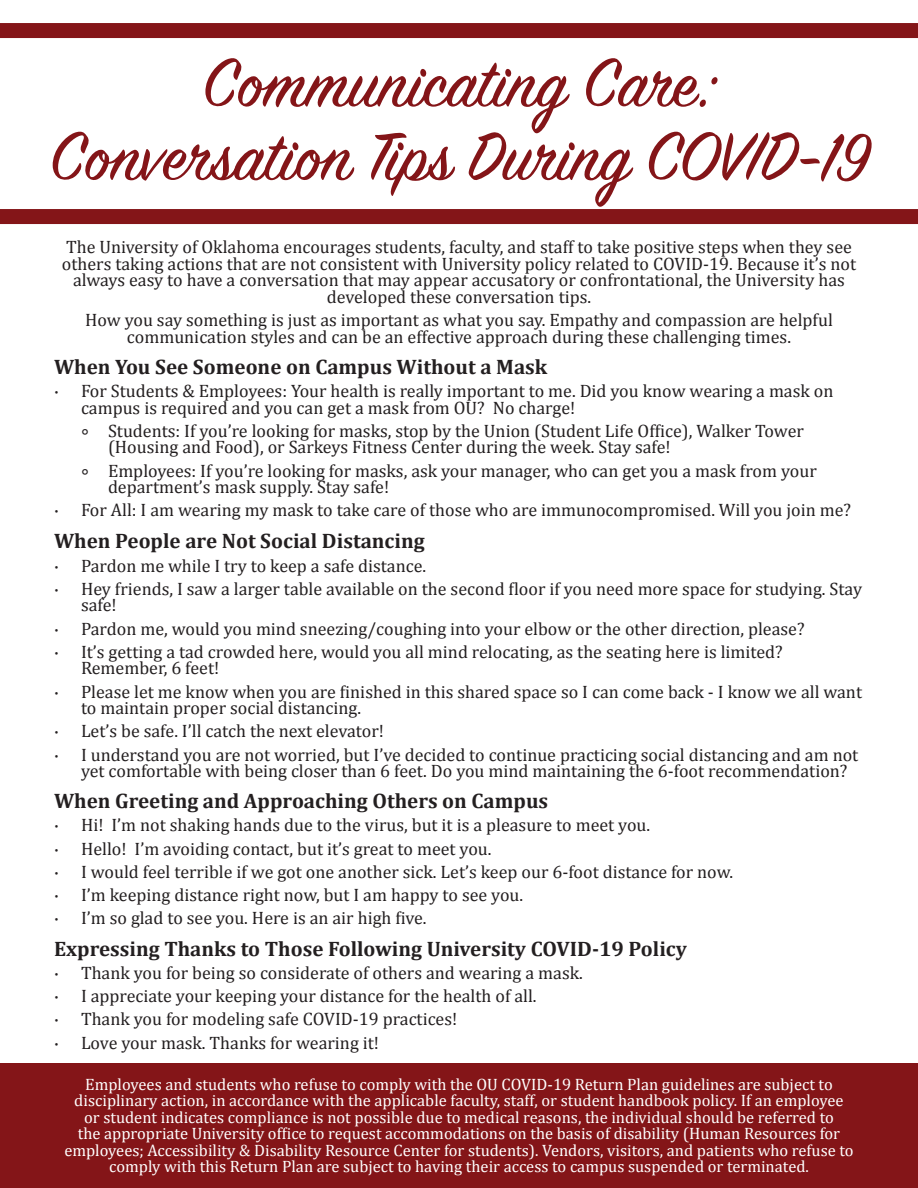
<style>
.page{position:relative;width:918px;height:1188px;background:#fff}
.page>*{position:absolute;margin:0;border:0;box-sizing:border-box;transform-origin:0 0}
.t1{font:75px "Sign Painter House Script";color:#841518}
.t2{font:700 21px "Cambria";color:#231f20}
.t3{font:18px/16.5px "Cambria";color:#231f20}
.t4{font:16.5px/16.5px "Cambria";color:#fff;text-align:center}
.s1{font-family:"Montserrat";font-size:16.5px}
</style>
<div class="page">
<div style="left:0;top:23px;width:918px;height:15px;background:#841518"></div>
<div style="left:0;top:209px;width:918px;height:15px;background:#841518"></div>
<div style="left:0;top:1064px;width:918px;height:124px;background:#841518"></div>
<p class="t1" style="left:203px;top:37px;width:514px">Communicating Care:</p>
<p class="t1" style="left:50px;top:111px;width:820px">Conversation Tips During COVID-19</p>
<p class="t3" style="left:62px;top:239px;width:796px;text-align:center">The University of Oklahoma encourages students, faculty, and staff to take positive steps when they see others taking actions that are not consistent with University policy related to COVID-19. Because it’s not always easy to have a conversation that may appear accusatory or confrontational, the University has developed these conversation tips.</p>
<p class="t3" style="left:85px;top:312px;width:749px;text-align:center">How you say something is just as important as what you say. Empathy and compassion are helpful communication styles and can be an effective approach during these challenging times.</p>
<p class="t2" style="left:54px;top:354px;width:495px">When You See Someone on Campus Without a Mask</p>
<p class="t3" style="left:81px;top:383px;width:754px;text-indent:-27px"><span class="s1">•</span> For Students &amp; Employees: Your health is really important to me. Did you know wearing a mask on campus is required and you can get a mask from OU? No charge!</p>
<p class="t3" style="left:108px;top:423px;width:697px;text-indent:-27px">ל Students: If you’re looking for masks, stop by the Union (Student Life Office), Walker Tower (Housing and Food), or Sarkeys Fitness Center during the week. Stay safe!</p>
<p class="t3" style="left:108px;top:462px;width:710px;text-indent:-27px">ל Employees: If you’re looking for masks, ask your manager, who can get you a mask from your department’s mask supply. Stay safe!</p>
<p class="t3" style="left:54px;top:502px;width:799px"><span class="s1">•</span> For All: I am wearing my mask to take care of those who are immunocompromised. Will you join me?</p>
<p class="t2" style="left:54px;top:528px;width:372px">When People are Not Social Distancing</p>
<p class="t3" style="left:54px;top:557px;width:374px"><span class="s1">•</span> Pardon me while I try to keep a safe distance.</p>
<p class="t3" style="left:81px;top:581px;width:783px;text-indent:-27px"><span class="s1">•</span> Hey friends, I saw a larger table available on the second floor if you need more space for studying. Stay safe!</p>
<p class="t3" style="left:54px;top:620px;width:752px"><span class="s1">•</span> Pardon me, would you mind sneezing/coughing into your elbow or the other direction, please?</p>
<p class="t3" style="left:81px;top:644px;width:703px;text-indent:-27px"><span class="s1">•</span> It’s getting a tad crowded here, would you all mind relocating, as the seating here is limited?<br>Remember, 6 feet!</p>
<p class="t3" style="left:81px;top:683px;width:783px;text-indent:-27px"><span class="s1">•</span> Please let me know when you are finished in this shared space so I can come back - I know we all want to maintain proper social distancing.</p>
<p class="t3" style="left:54px;top:723px;width:332px"><span class="s1">•</span> Let’s be safe. I’ll catch the next elevator!</p>
<p class="t3" style="left:81px;top:746px;width:779px;text-indent:-27px"><span class="s1">•</span> I understand you are not worried, but I’ve decided to continue practicing social distancing and am not yet comfortable with being closer than 6 feet. Do you mind maintaining the 6-foot recommendation?</p>
<p class="t2" style="left:54px;top:788px;width:496px">When Greeting and Approaching Others on Campus</p>
<p class="t3" style="left:54px;top:817px;width:598px"><span class="s1">•</span> Hi! I’m not shaking hands due to the virus, but it is a pleasure to meet you.</p>
<p class="t3" style="left:54px;top:840px;width:439px"><span class="s1">•</span> Hello! I’m avoiding contact, but it’s great to meet you.</p>
<p class="t3" style="left:54px;top:864px;width:681px"><span class="s1">•</span> I would feel terrible if we got one another sick. Let’s keep our 6-foot distance for now.</p>
<p class="t3" style="left:54px;top:887px;width:471px"><span class="s1">•</span> I’m keeping distance right now, but I am happy to see you.</p>
<p class="t3" style="left:54px;top:910px;width:374px"><span class="s1">•</span> I’m so glad to see you. Here is an air high five.</p>
<p class="t2" style="left:54px;top:936px;width:634px">Expressing Thanks to Those Following University COVID-19 Policy</p>
<p class="t3" style="left:54px;top:965px;width:530px"><span class="s1">•</span> Thank you for being so considerate of others and wearing a mask.</p>
<p class="t3" style="left:54px;top:988px;width:484px"><span class="s1">•</span> I appreciate your keeping your distance for the health of all.</p>
<p class="t3" style="left:54px;top:1011px;width:405px"><span class="s1">•</span> Thank you for modeling safe COVID-19 practices!</p>
<p class="t3" style="left:54px;top:1034px;width:327px"><span class="s1">•</span> Love your mask. Thanks for wearing it!</p>
<p class="t4" style="left:64px;top:1076px;width:791px">Employees and students who refuse to comply with the OU COVID-19 Return Plan guidelines are subject to disciplinary action, in accordance with the applicable faculty, staff, or student handbook policy. If an employee<br>or student indicates compliance is not possible due to medical reasons, the individual should be referred to<br>the appropriate University office to request accommodations on the basis of disability (Human Resources for employees; Accessibility &amp; Disability Resource Center for students). Vendors, visitors, and patients who refuse to comply with this Return Plan are subject to having their access to campus suspended or terminated.</p>
</div>
